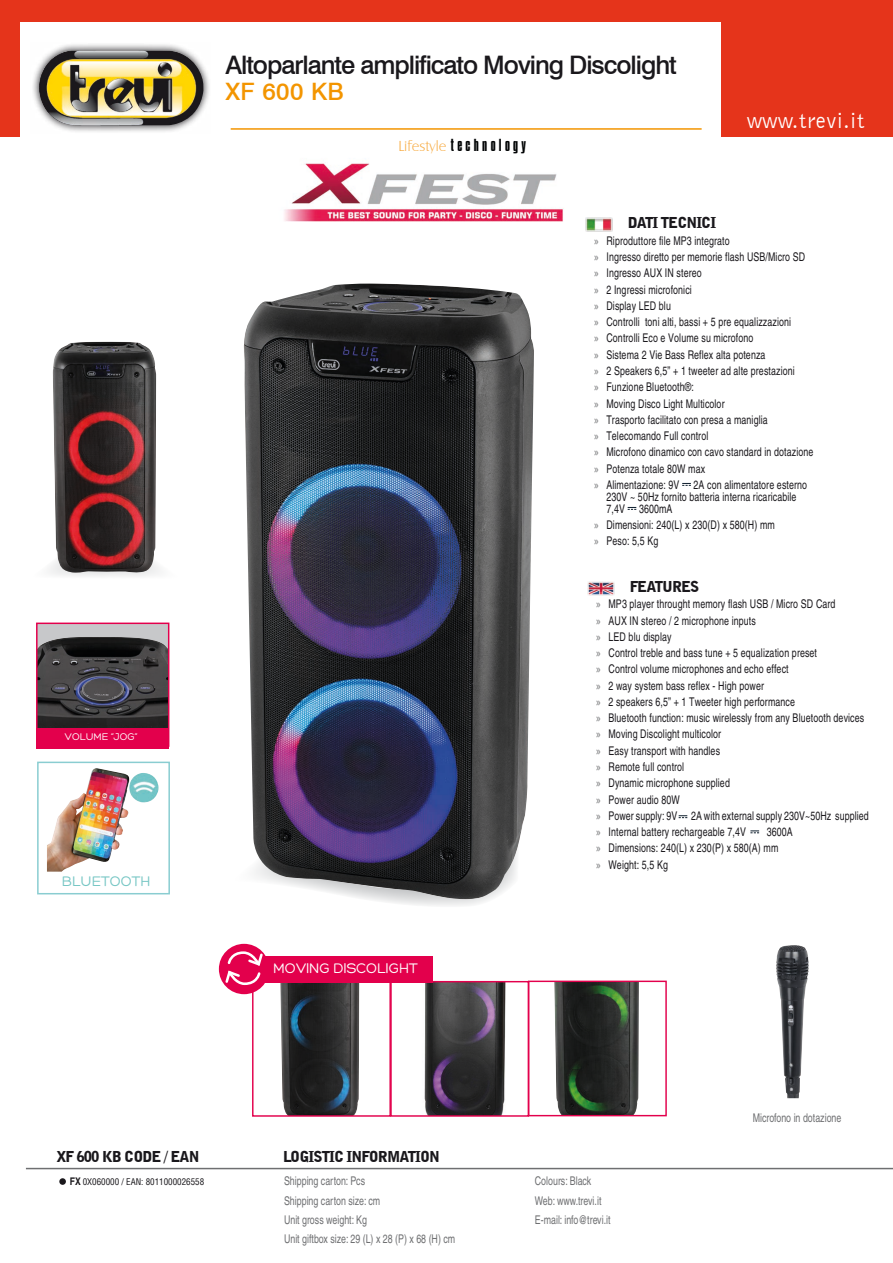
<style>
.page{position:relative;width:893px;height:1263px;background:#fff}
.page>*{position:absolute;margin:0;border:0;box-sizing:border-box;transform-origin:0 0}
.t1{font:500 25.5px "Swiss 721 BT";letter-spacing:-.04em;color:#1a181c}
.t2{font:500 24px "Swiss 721 BT";letter-spacing:.02em;color:#f39500}
.t3{font:22.5px "Bell Gothic BT";letter-spacing:.02em;color:#fff}
.t4{font:900 15px "Bell Gothic BT";letter-spacing:-.06em;color:#1a181c}
.t5{font:15px "Compacta BT";letter-spacing:.22em;color:#010304}
.t6{font:15px "Hero";letter-spacing:-.01em;color:#fff}
.t7{font:15px "Hero";letter-spacing:-.01em;color:#76c6c4}
.t8{font:condensed 12px/16.2px "Helvetica";letter-spacing:.01em;color:#1a181c;scale:.9 1}
.t9{font:condensed 12px/19.2px "Helvetica";color:#6e6f71;scale:.9 1}
.t10{font:10.5px "Hero";letter-spacing:-.01em;color:#fff}
.t11{font:condensed 9px "Helvetica";color:#1a181c}
.s1{font-family:"Castle T Ligh";color:#f7ab42}
.s2{font-family:"Myriad Pro";font-stretch:normal;color:#6e6f71}
.s3{font-weight:700;font-size:10.5px}
</style>
<div class="page">
<img style="left:587px;top:581px;width:28px;height:15px">
<hr style="left:26px;top:1168px;width:867px;height:1px;background:#6e6f71">
<div style="left:59px;top:1178px;width:7px;height:7px;background:#1a181c;border-radius:50%"></div>
<img style="left:585px;top:217px;width:28px;height:15px">
<svg style="left:682px;top:483px;width:9px;height:3px"></svg>
<svg style="left:628px;top:507px;width:8px;height:3px"></svg>
<img style="left:776px;top:945px;width:33px;height:153px">
<img style="left:284px;top:163px;width:279px;height:59px">
<div style="left:0;top:0;width:893px;height:136px;background:#e5341b"></div>
<div style="left:21px;top:22px;width:700px;height:132px;background:#fff"></div>
<svg style="left:33px;top:44px;width:176px;height:88px"></svg>
<img style="left:39px;top:50px;width:164px;height:76px">
<hr style="left:231px;top:128px;width:471px;height:2px;background:#f39500">
<svg style="left:384px;top:901px;width:100px;height:5px"></svg>
<img style="left:244px;top:284px;width:290px;height:617px">
<svg style="left:679px;top:815px;width:8px;height:3px"></svg>
<svg style="left:750px;top:830px;width:9px;height:3px"></svg>
<img style="left:554px;top:982px;width:85px;height:132px">
<div style="left:528px;top:980px;width:139px;height:136px;border:1px solid #e3004c"></div>
<img style="left:424px;top:983px;width:82px;height:132px">
<div style="left:390px;top:981px;width:139px;height:136px;border:1px solid #e3004c"></div>
<img style="left:280px;top:983px;width:79px;height:132px">
<div style="left:252px;top:981px;width:139px;height:136px;border:1px solid #e3004c"></div>
<div style="left:219px;top:944px;width:50px;height:50px;background:#e3004c;border-radius:50%"></div>
<svg style="left:224px;top:950px;width:40px;height:41px"></svg>
<div style="left:265px;top:956px;width:168px;height:27px;background:#e3004c"></div>
<svg style="left:49px;top:565px;width:111px;height:12px"></svg>
<div style="left:37px;top:762px;width:133px;height:132px;border:2px solid #8acdd1"></div>
<img style="left:47px;top:768px;width:112px;height:104px">
<div style="left:37px;top:623px;width:132px;height:123px;background:#c7c8ca"></div>
<img style="left:39px;top:637px;width:127px;height:92px">
<div style="left:36px;top:622px;width:133px;height:125px;border:2px solid #e3004c"></div>
<div style="left:37px;top:729px;width:132px;height:20px;background:#e3004c"></div>
<img style="left:52px;top:342px;width:104px;height:231px">
<h1 class="t1" style="left:225px;top:49px;width:453px">Altoparlante amplificato Moving Discolight</h1>
<h2 class="t2" style="left:225px;top:77px;width:120px">XF 600 KB</h2>
<p class="t5" style="left:398px;top:137px;width:129px"><span class="s1">Lifestyle</span>technology</p>
<h3 class="t3" style="left:747px;top:106px;width:119px">www.trevi.it</h3>
<p class="t10" style="left:65px;top:731px;width:74px">VOLUME “JOG”</p>
<p class="t7" style="left:62px;top:874px;width:90px">BLUETOOTH</p>
<p class="t6" style="left:273px;top:961px;width:147px">MOVING DISCOLIGHT</p>
<p class="t4" style="left:628px;top:214px;width:90px">DATI TECNICI</p>
<p class="t8" style="left:594px;top:232px;width:245px"><span class="s2">x</span> Riproduttore file MP3 integrato<br><span class="s2">x</span> Ingresso diretto per memorie flash USB/Micro SD<br><span class="s2">x</span> Ingresso AUX IN stereo<br><span class="s2">x</span> 2 Ingressi microfonici<br><span class="s2">x</span> Display LED blu<br><span class="s2">x</span> Controlli toni alti, bassi + 5 pre equalizzazioni<br><span class="s2">x</span> Controlli Eco e Volume su microfono<br><span class="s2">x</span> Sistema 2 Vie Bass Reflex alta potenza<br><span class="s2">x</span> 2 Speakers 6,5” + 1 tweeter ad alte prestazioni<br><span class="s2">x</span> Funzione Bluetooth®:<br><span class="s2">x</span> Moving Disco Light Multicolor<br><span class="s2">x</span> Trasporto facilitato con presa a maniglia<br><span class="s2">x</span> Telecomando Full control<br><span class="s2">x</span> Microfono dinamico con cavo standard in dotazione <span class="s2">x</span> Potenza totale 80W max<br><span class="s2">x</span> Alimentazione: 9V 2A con alimentatore esterno</p>
<p class="t8" style="left:606px;top:491px;width:213px;line-height:12px">230V ~ 50Hz fornito batteria interna ricaricabile<br>7,4V 3600mA</p>
<p class="t8" style="left:594px;top:517px;width:202px"><span class="s2">x</span> Dimensioni: 240(L) x 230(D) x 580(H) mm <span class="s2">x</span> Peso: 5,5 Kg</p>
<p class="t4" style="left:630px;top:577px;width:71px">FEATURES</p>
<p class="t8" style="left:596px;top:596px;width:304px"><span class="s2">x</span> MP3 player throught memory flash USB / Micro SD Card<br><span class="s2">x</span> AUX IN stereo / 2 microphone inputs<br><span class="s2">x</span> LED blu display<br><span class="s2">x</span> Control treble and bass tune + 5 equalization preset<br><span class="s2">x</span> Control volume microphones and echo effect<br><span class="s2">x</span> 2 way system bass reflex - High power<br><span class="s2">x</span> 2 speakers 6,5” + 1 Tweeter high performance<br><span class="s2">x</span> Bluetooth function: music wirelessly from any Bluetooth devices <span class="s2">x</span> Moving Discolight multicolor<br><span class="s2">x</span> Easy transport with handles<br><span class="s2">x</span> Remote full control<br><span class="s2">x</span> Dynamic microphone supplied<br><span class="s2">x</span> Power audio 80W<br><span class="s2">x</span> Power supply: 9V 2A with external supply 230V~50Hz supplied <span class="s2">x</span> Internal battery rechargeable 7,4V</p>
<p class="t8" style="left:596px;top:824px;width:220px;text-indent:170px">3600A <span class="s2">x</span> Dimensions: 240(L) x 230(P) x 580(A) mm<br><span class="s2">x</span> Weight: 5,5 Kg</p>
<p class="t9" style="left:753px;top:1108px;width:100px">Microfono in dotazione</p>
<p class="t4" style="left:57px;top:1147px;width:144px">XF 600 KB CODE / EAN</p>
<p class="t4" style="left:283px;top:1147px;width:158px">LOGISTIC INFORMATION</p>
<p class="t11" style="left:70px;top:1176px;width:136px"><span class="s3">FX</span> 0X060000 / EAN: 8011000026558</p>
<p class="t9" style="left:284px;top:1171px;width:192px">Shipping carton: Pcs<br>Shipping carton size: cm<br>Unit gross weight: Kg<br>Unit giftbox size: 29 (L) x 28 (P) x 68 (H) cm</p>
<p class="t9" style="left:535px;top:1171px;width:86px">Colours: Black<br>Web: www.trevi.it<br>E-mail: info@trevi.it</p>
</div>
